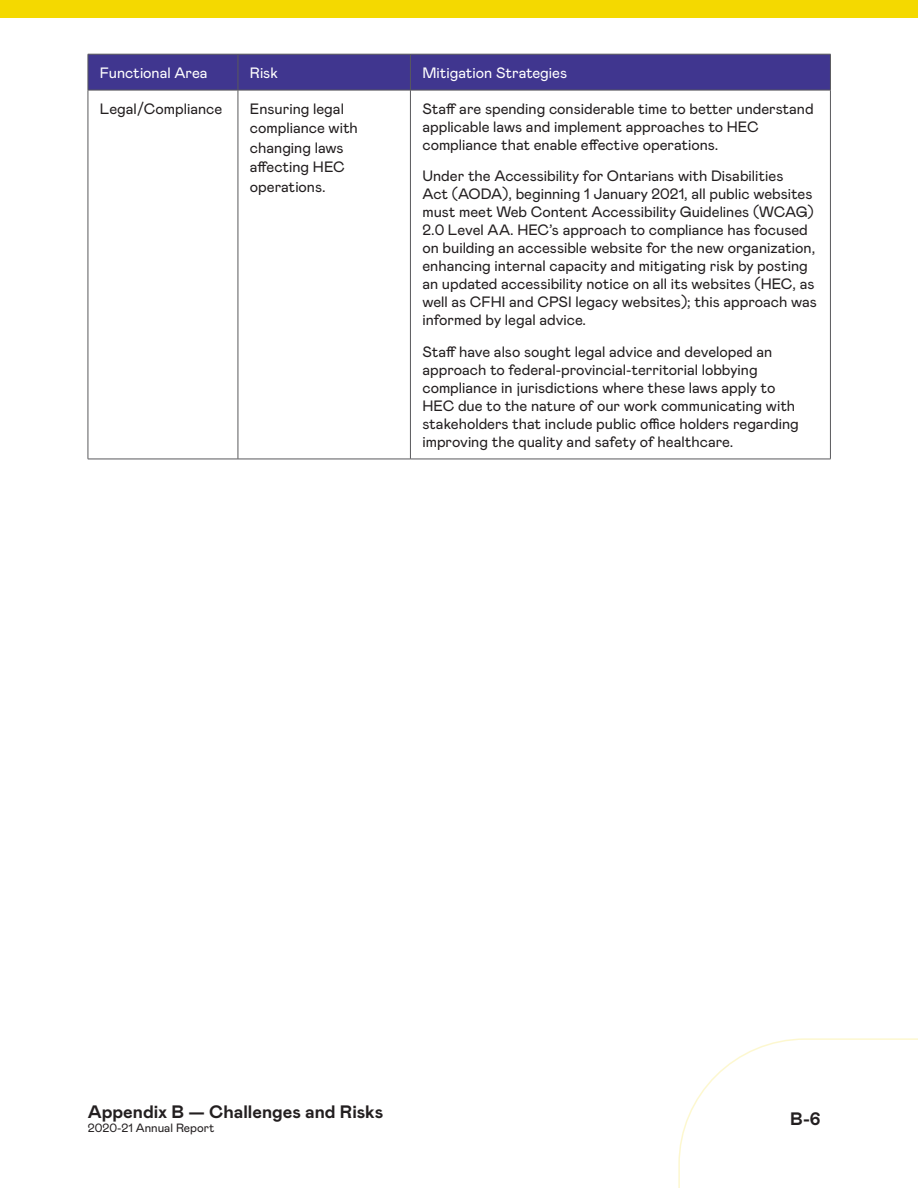
<style>
.page{position:relative;width:918px;height:1188px;background:#fff}
.page>*{position:absolute;margin:0;border:0;box-sizing:border-box;transform-origin:0 0}
.t1{font:700 18px "Mabry Pro";color:#231f20}
.Body_Copy{font:15px/18px "Mabry Pro";color:#231f20}
.t2{font:15px "Mabry Pro";color:#fff}
.t3{font:12px "Mabry Pro";color:#231f20}
</style>
<div class="page">
<svg style="left:678px;top:1038px;width:240px;height:150px"></svg>
<div style="left:0;top:0;width:918px;height:17px;background:#f4d900"></div>
<div style="left:89px;top:55px;width:741px;height:35px;background:#40368f"></div>
<hr style="left:238px;top:54px;width:1px;height:36px;background:#59595c">
<hr style="left:410px;top:54px;width:1px;height:36px;background:#59595c">
<hr style="left:238px;top:90px;width:1px;height:369px;background:#59595c">
<hr style="left:410px;top:90px;width:1px;height:369px;background:#59595c">
<hr style="left:88px;top:54px;width:150px;height:1px;background:#59595c">
<hr style="left:88px;top:54px;width:1px;height:36px;background:#59595c">
<hr style="left:238px;top:54px;width:172px;height:1px;background:#59595c">
<hr style="left:410px;top:54px;width:421px;height:1px;background:#59595c">
<hr style="left:830px;top:54px;width:1px;height:36px;background:#59595c">
<hr style="left:88px;top:90px;width:150px;height:1px;background:#59595c">
<hr style="left:238px;top:90px;width:172px;height:1px;background:#59595c">
<hr style="left:410px;top:90px;width:421px;height:1px;background:#59595c">
<hr style="left:88px;top:90px;width:1px;height:369px;background:#59595c">
<hr style="left:830px;top:90px;width:1px;height:369px;background:#59595c">
<hr style="left:88px;top:459px;width:150px;height:1px;background:#59595c">
<hr style="left:238px;top:459px;width:172px;height:1px;background:#59595c">
<hr style="left:410px;top:459px;width:421px;height:1px;background:#59595c">
<p class="t2" style="left:100px;top:62px;width:109px">Functional Area</p>
<p class="t2" style="left:250px;top:62px;width:29px">Risk</p>
<p class="t2" style="left:422px;top:62px;width:146px">Mitigation Strategies</p>
<p class="Body_Copy" style="left:100px;top:99px;width:124px">Legal/Compliance</p>
<p class="Body_Copy" style="left:250px;top:98px;width:110px;line-height:19.5px">Ensuring legal compliance with changing laws affecting HEC operations.</p>
<p class="Body_Copy" style="left:422px;top:99px;width:393px">Staff are spending considerable time to better understand applicable laws and implement approaches to HEC compliance that enable effective operations.</p>
<p class="Body_Copy" style="left:422px;top:166px;width:396px">Under the Accessibility for Ontarians with Disabilities<br>Act (AODA), beginning 1 January 2021, all public websites must meet Web Content Accessibility Guidelines (WCAG)<br>2.0 Level AA. HEC’s approach to compliance has focused on building an accessible website for the new organization, enhancing internal capacity and mitigating risk by posting an updated accessibility notice on all its websites (HEC, as well as CFHI and CPSI legacy websites); this approach was informed by legal advice.</p>
<p class="Body_Copy" style="left:422px;top:342px;width:378px">Staff have also sought legal advice and developed an approach to federal-provincial-territorial lobbying compliance in jurisdictions where these laws apply to HEC due to the nature of our work communicating with stakeholders that include public office holders regarding improving the quality and safety of healthcare.</p>
<p class="t1" style="left:88px;top:1099px;width:297px">Appendix B — Challenges and Risks</p>
<p class="t3" style="left:88px;top:1119px;width:128px">2020-21 Annual Report</p>
<p class="t1" style="left:790px;top:1106px;width:32px">B-6</p>
</div>
